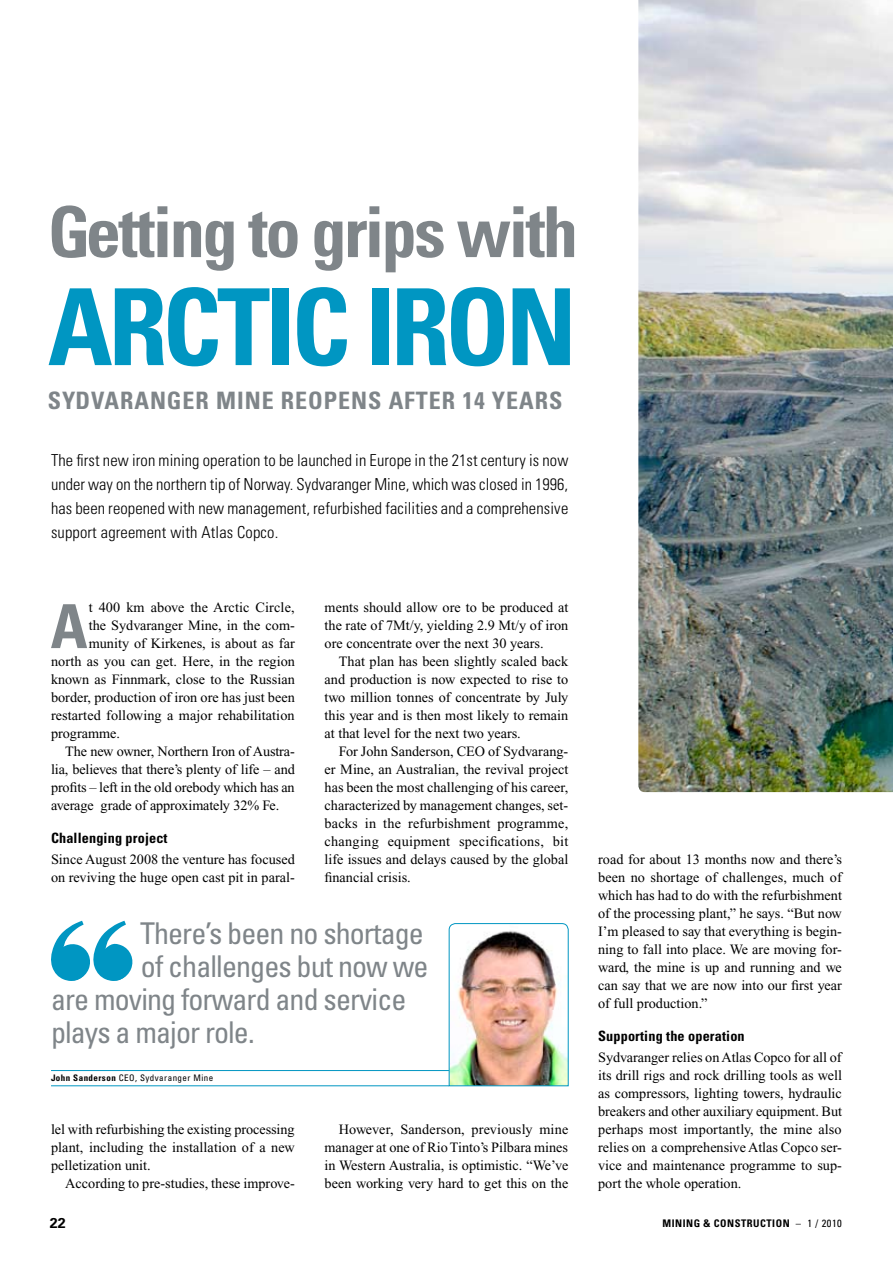
<style>
.page{position:relative;width:893px;height:1263px;background:#fff}
.page>*{position:absolute;margin:0;border:0;box-sizing:border-box;transform-origin:0 0}
.t1{font:700 condensed 106.35px "Univers";letter-spacing:-.04em;color:#0096c2}
.t2{font:700 condensed 70.35px "Univers";letter-spacing:-.035em;color:#7f8589}
.t3{font:700 condensed 60.75px "Univers";color:#7f8589}
.t4{font:condensed 30px "Univers";letter-spacing:-.03em;color:#7f8589}
.t5{font:700 condensed 24px "Univers";letter-spacing:.04em;color:#7f8589}
.t6{font:300 condensed 16.5px/24px "Univers";letter-spacing:.01em;color:#000;text-align:justify}
.t7{font:14.25px/18px "Times New Roman";color:#000;text-align:justify}
.t8{font:700 condensed 14.25px "Univers";letter-spacing:.01em;color:#000}
.t9{font:700 14.25px "Univers";color:#000}
.t10{font:700 condensed 10.5px "Univers";letter-spacing:.05em;color:#000}
.t11{font:700 condensed 9px "Univers";letter-spacing:.05em;color:#000}
.t12{font:condensed 9px "Univers";letter-spacing:.05em;color:#000}
.s1{font-weight:400}
</style>
<div class="page">
<img style="left:638px;top:0;width:255px;height:792px">
<hr style="left:51px;top:1070px;width:398px;height:1px;background:#0096c2">
<hr style="left:51px;top:1085px;width:398px;height:1px;background:#0096c2">
<svg style="left:51px;top:921px;width:82px;height:60px"></svg>
<img style="left:449px;top:923px;width:120px;height:163px">
<h2 class="t2" style="left:48px;top:189px;width:532px">GETTING TO GRIPS WITH</h2>
<h1 class="t1" style="left:48px;top:262px;width:530px">ARCTIC IRON</h1>
<h3 class="t5" style="left:48px;top:385px;width:248px">SYDVARANGER MINE REOPE</h3>
<h3 class="t5" style="left:351px;top:385px;width:213px">NS AFTER 14 YEARS</h3>
<p class="t6" style="left:51px;top:448px;width:519px">The first new iron mining operation to be launched in Europe in the 21st century is now under way on the northern tip of Norway. Sydvaranger Mine, which was closed in 1996, has been reopened with new management, refurbished facilities and a comprehensive support agreement with Atlas Copco.</p>
<h3 class="t3" style="left:51px;top:589px;width:38px">A</h3>
<p class="t7" style="left:89px;top:598px;width:207px">t 400 km above the Arctic Circle,</p>
<p class="t7" style="left:89px;top:616px;width:208px">the Sydvaranger Mine, in the com-</p>
<p class="t7" style="left:89px;top:634px;width:208px">munity of Kirkenes, is about as far</p>
<p class="t7" style="left:51px;top:652px;width:245px">north as you can get. Here, in the region</p>
<p class="t7" style="left:51px;top:670px;width:245px">known as Finnmark, close to the Russian</p>
<p class="t7" style="left:51px;top:688px;width:245px">border, production of iron ore has just been</p>
<p class="t7" style="left:51px;top:706px;width:245px">restarted following a major rehabilitation</p>
<p class="t7" style="left:51px;top:724px;width:71px">programme.</p>
<p class="t7" style="left:65px;top:742px;width:231px">The new owner, Northern Iron of Austra-</p>
<p class="t7" style="left:51px;top:760px;width:245px">lia, believes that there’s plenty of life – and</p>
<p class="t7" style="left:51px;top:778px;width:245px">profits – left in the old orebody which has an</p>
<p class="t7" style="left:51px;top:796px;width:230px">average grade of approximately 32% Fe.</p>
<p class="t8" style="left:51px;top:829px;width:118px">CHALLENGING PROJECT</p>
<p class="t7" style="left:51px;top:850px;width:245px">Since August 2008 the venture has focused on reviving the huge open cast pit in paral-</p>
<p class="t7" style="left:325px;top:598px;width:245px">ments should allow ore to be produced at the rate of 7Mt/y, yielding 2.9 Mt/y of iron ore concentrate over the next 30 years.</p>
<p class="t7" style="left:325px;top:652px;width:245px;text-indent:14px">That plan has been slightly scaled back and production is now expected to rise to two million tonnes of concentrate by July this year and is then most likely to remain at that level for the next two years.</p>
<p class="t7" style="left:325px;top:742px;width:245px;text-indent:14px">For John Sanderson, CEO of Sydvarang&shy;er Mine, an Australian, the revival project has been the most challenging of his career, characterized by management changes, set&shy;backs in the refurbishment programme, changing equipment specifications, bit life issues and delays caused by the global financial crisis.</p>
<h3 class="t4" style="left:140px;top:914px;width:285px">There’s been no shortage</h3>
<h3 class="t4" style="left:141px;top:947px;width:289px">of challenges but now we</h3>
<h3 class="t4" style="left:51px;top:980px;width:357px">are moving forward and service</h3>
<h3 class="t4" style="left:51px;top:1013px;width:205px">plays a major role.</h3>
<p class="t11" style="left:51px;top:1073px;width:74px">JOHN SANDERSON <span class="s1">CEO</span></p>
<p class="t12" style="left:135px;top:1072px;width:80px">, Sydvaranger Mine</p>
<p class="t7" style="left:51px;top:1120px;width:245px">lel with refurbishing the existing processing plant, including the installation of a new pelletization unit.</p>
<p class="t7" style="left:65px;top:1174px;width:231px">According to pre-studies, these improve-</p>
<p class="t7" style="left:325px;top:1120px;width:245px;text-indent:14px">However, Sanderson, previously mine manager at one of Rio Tinto’s Pilbara mines in Western Australia, is optimistic. “We’ve been working very hard to get this on the</p>
<p class="t7" style="left:598px;top:850px;width:245px">road for about 13 months now and there’s been no shortage of challenges, much of which has had to do with the refurbishment of the processing plant,” he says. “But now I’m pleased to say that everything is begin&shy;ning to fall into place. We are moving for&shy;ward, the mine is up and running and we can say that we are now into our first year of full production.”</p>
<p class="t8" style="left:598px;top:1027px;width:148px">SUPPORTING THE OPERATION</p>
<p class="t7" style="left:598px;top:1048px;width:245px">Sydvaranger relies on Atlas Copco for all of its drill rigs and rock drilling tools as well as compressors, lighting towers, hydraulic breakers and other auxiliary equipment. But perhaps most importantly, the mine also relies on a comprehensive Atlas Copco ser&shy;vice and maintenance programme to sup&shy;port the whole operation.</p>
<p class="t9" style="left:50px;top:1214px;width:17px">22</p>
<p class="t10" style="left:662px;top:1217px;width:181px">MINING &amp; CONSTRUCTION <span class="s1">– 1 / 2010</span></p>
</div>
